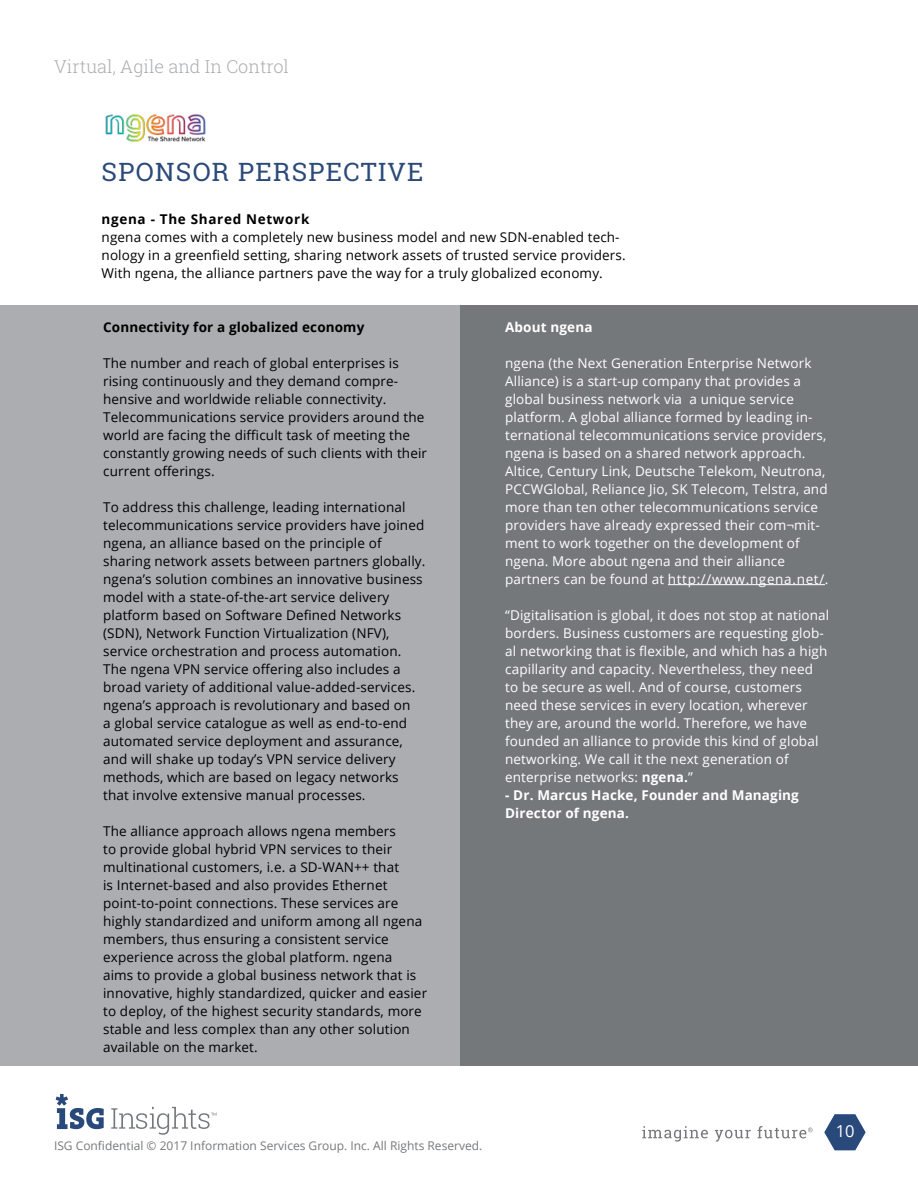
<style>
.page{position:relative;width:918px;height:1188px;background:#fff}
.page>*{position:absolute;margin:0;border:0;box-sizing:border-box;transform-origin:0 0}
.t1{font:25.5px "Roboto Slab";letter-spacing:.05em;color:#2b4a79}
.t2{font:300 18px "Roboto Slab";color:#abadb0}
.t3{font:16.5px "Open Sans";color:#fff}
.t4{font:13.5px/18px "Open Sans";letter-spacing:.01em;color:#000}
.t5{font:13.5px/18px "Open Sans";letter-spacing:.01em;color:#fff}
.t6{font:700 13.5px/18px "Open Sans";letter-spacing:.01em;color:#fff}
.t7{font:700 13.5px "Open Sans";letter-spacing:.01em;color:#000}
.t8{font:700 13.5px "Open Sans";letter-spacing:.05em;color:#000}
.t9{font:12px "Open Sans";color:#76787b}
.s1{font-weight:700}
</style>
<div class="page">
<svg style="left:111px;top:1107px;width:105px;height:28px"></svg>
<svg style="left:56px;top:1094px;width:48px;height:35px"></svg>
<div style="left:1px;top:305px;width:467px;height:761px;background:#abadb0"></div>
<div style="left:460px;top:305px;width:458px;height:761px;background:#75787b"></div>
<hr style="left:668px;top:584px;width:157px;height:1px;background:#fff">
<img style="left:105px;top:114px;width:101px;height:28px">
<svg style="left:642px;top:1126px;width:66px;height:16px"></svg>
<svg style="left:715px;top:1130px;width:36px;height:12px"></svg>
<svg style="left:758px;top:1126px;width:55px;height:12px"></svg>
<svg style="left:824px;top:1114px;width:42px;height:36px"></svg>
<h2 class="t2" style="left:54px;top:54px;width:236px">Virtual, Agile and In Control</h2>
<h1 class="t1" style="left:102px;top:154px;width:323px">SPONSOR PERSPECTIVE</h1>
<p class="t8" style="left:102px;top:210px;width:209px">ngena - The Shared Network</p>
<p class="t4" style="left:102px;top:228px;width:526px">ngena comes with a completely new business model and new SDN-enabled tech&shy;nology in a greenfield setting, sharing network assets of trusted service providers.<br>With ngena, the alliance partners pave the way for a truly globalized economy.</p>
<p class="t7" style="left:103px;top:317px;width:263px">Connectivity for a globalized economy</p>
<p class="t4" style="left:103px;top:353px;width:326px">The number and reach of global enterprises is rising continuously and they demand compre&shy;hensive and worldwide reliable connectivity.<br>Telecommunications service providers around the world are facing the difficult task of meeting the constantly growing needs of such clients with their current offerings.</p>
<p class="t4" style="left:103px;top:497px;width:324px">To address this challenge, leading international telecommunications service providers have joined ngena, an alliance based on the principle of sharing network assets between partners globally. ngena’s solution combines an innovative business model with a state-of-the-art service delivery platform based on Software Defined Networks (SDN), Network Function Virtualization (NFV), service orchestration and process automation.<br>The ngena VPN service offering also includes a broad variety of additional value-added-services. ngena’s approach is revolutionary and based on<br>a global service catalogue as well as end-to-end automated service deployment and assurance, and will shake up today’s VPN service delivery methods, which are based on legacy networks that involve extensive manual processes.</p>
<p class="t4" style="left:103px;top:821px;width:326px">The alliance approach allows ngena members<br>to provide global hybrid VPN services to their multinational customers, i.e. a SD-WAN++ that<br>is Internet-based and also provides Ethernet point-to-point connections. These services are highly standardized and uniform among all ngena members, thus ensuring a consistent service experience across the global platform. ngena<br>aims to provide a global business network that is innovative, highly standardized, quicker and easier to deploy, of the highest security standards, more stable and less complex than any other solution available on the market.</p>
<p class="t6" style="left:505px;top:317px;width:89px">About ngena</p>
<p class="t5" style="left:505px;top:353px;width:325px">ngena (the Next Generation Enterprise Network Alliance) is a start-up company that provides a global business network via a unique service platform. A global alliance formed by leading in&shy;ternational telecommunications service providers, ngena is based on a shared network approach.<br>Altice, Century Link, Deutsche Telekom, Neutrona, PCCWGlobal, Reliance Jio, SK Telecom, Telstra, and more than ten other telecommunications service providers have already expressed their com¬mit&shy;ment to work together on the development of ngena. More about ngena and their alliance partners can be found at http://www.ngena.net/.</p>
<p class="t5" style="left:505px;top:605px;width:326px">“Digitalisation is global, it does not stop at national borders. Business customers are requesting glob&shy;al networking that is flexible, and which has a high capillarity and capacity. Nevertheless, they need to be secure as well. And of course, customers need these services in every location, wherever they are, around the world. Therefore, we have founded an alliance to provide this kind of global networking. We call it the next generation of enterprise networks: <span class="s1">ngena.</span>”</p>
<p class="t6" style="left:505px;top:785px;width:295px">- Dr. Marcus Hacke, Founder and Managing<br>Director of ngena.</p>
<p class="t9" style="left:54px;top:1137px;width:430px">ISG Confidential © 2017 Information Services Group. Inc. All Rights Reserved.</p>
<p class="t3" style="left:836px;top:1120px;width:20px">10</p>
</div>
